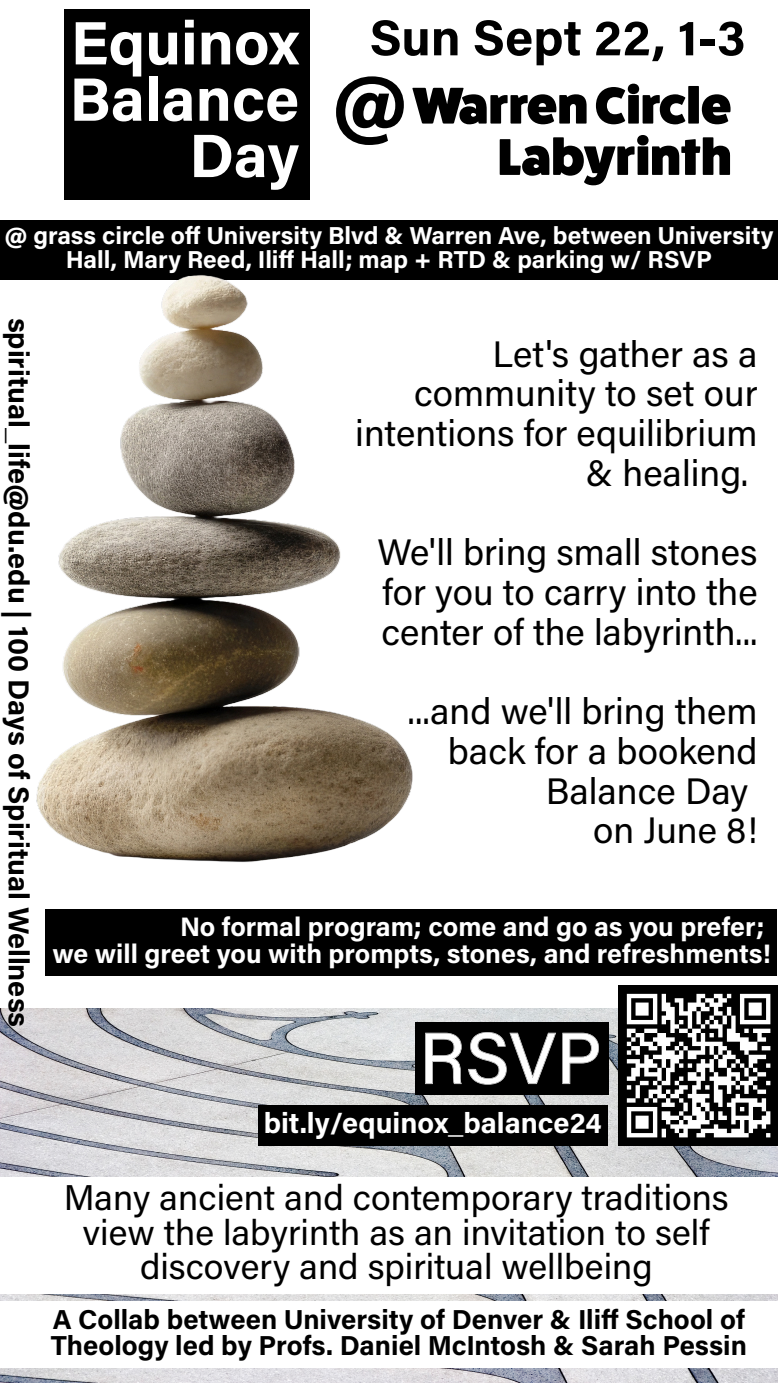
<style>
.page{position:relative;width:778px;height:1383px;background:#fff}
.page>*{position:absolute;margin:0;border:0;box-sizing:border-box;transform-origin:0 0}
.t1{font:700 80.7px "Acumin Pro";color:#000}
.t2{font:72px "Acumin Pro";color:#fff}
.t3{font:700 61.2px/56.4px "Acumin Pro";color:#fff;text-align:right}
.t4{font:800 51.9px/51.3px "Fat Frank";color:#000;text-align:right}
.t5{font:700 50.4px "Acumin Pro";color:#000}
.t6{font:36.9px/39.6px "Acumin Pro";color:#000;text-align:right}
.t7{font:35.7px/34.2px "Acumin Pro";color:#000;text-align:center}
.t8{font:700 28.8px "Acumin Pro";color:#000}
.t9{font:700 28.8px "Acumin Pro";color:#fff}
.t10{font:700 27.3px/27px "Acumin Pro";color:#000}
.t11{font:700 26.7px/26.1px "Acumin Pro";color:#fff;text-align:right}
.t12{font:700 24.6px/24px "Acumin Pro";color:#fff;text-align:center}
</style>
<div class="page">
<img style="left:0;top:1008px;width:778px;height:374px">
<div style="left:45px;top:909px;width:731px;height:66px;background:#000"></div>
<div style="left:415px;top:1022px;width:194px;height:72px;background:#000"></div>
<svg style="left:425px;top:1032px;width:174px;height:52px"></svg>
<div style="left:0;top:220px;width:778px;height:59px;background:#000"></div>
<div style="left:0;top:1177px;width:778px;height:116px;background:#fff"></div>
<div style="left:64px;top:10px;width:246px;height:190px;background:#000"></div>
<img style="left:36px;top:275px;width:376px;height:587px">
<div style="left:0;top:1301px;width:778px;height:66px;background:#fff"></div>
<div style="left:259px;top:1105px;width:349px;height:41px;background:#000"></div>
<img style="left:618px;top:985px;width:160px;height:160px">
<h3 class="t3" style="left:69px;top:12px;width:231px">Equinox<br>Balance<br>Day</h3>
<h3 class="t5" style="left:370px;top:2px;width:377px">Sun Sept 22, 1-3</h3>
<h1 class="t1" style="left:332px;top:46px;width:77px">@</h1>
<h3 class="t4" style="left:413px;top:80px;width:320px">Warren Circle<br>Labyrinth</h3>
<p class="t12" style="left:5px;top:222px;width:770px">@ grass circle off University Blvd &amp; Warren Ave, between University<br>Hall, Mary Reed, Iliff Hall; map + RTD &amp; parking w/ RSVP</p>
<p class="t8" style="left:39px;top:317px;width:711px;rotate:90deg">spiritual_life@du.edu | 100 Days of Spiritual Wellness</p>
<p class="t6" style="left:355px;top:332px;width:404px">Let's gather as a community to set our intentions for equilibrium &amp; healing.</p>
<p class="t6" style="left:377px;top:531px;width:382px;text-align:justify">We'll bring small stones for you to carry into the center of the labyrinth...</p>
<p class="t6" style="left:407px;top:690px;width:351px">...and we'll bring them back for a bookend<br>Balance Day<br>on June 8!</p>
<p class="t11" style="left:52px;top:913px;width:720px">No formal program; come and go as you prefer;<br>we will greet you with prompts, stones, and refreshments!</p>
<h2 class="t2" style="left:419px;top:1008px;width:184px">RSVP</h2>
<p class="t9" style="left:264px;top:1102px;width:339px">bit.ly/equinox_balance24</p>
<p class="t7" style="left:64px;top:1179px;width:666px">Many ancient and contemporary traditions view the labyrinth as an invitation to self discovery and spiritual wellbeing</p>
<p class="t10" style="left:51px;top:1304px;width:697px">A Collab between University of Denver &amp; Iliff School of<br>Theology led by Profs. Daniel McIntosh &amp; Sarah Pessin</p>
</div>
